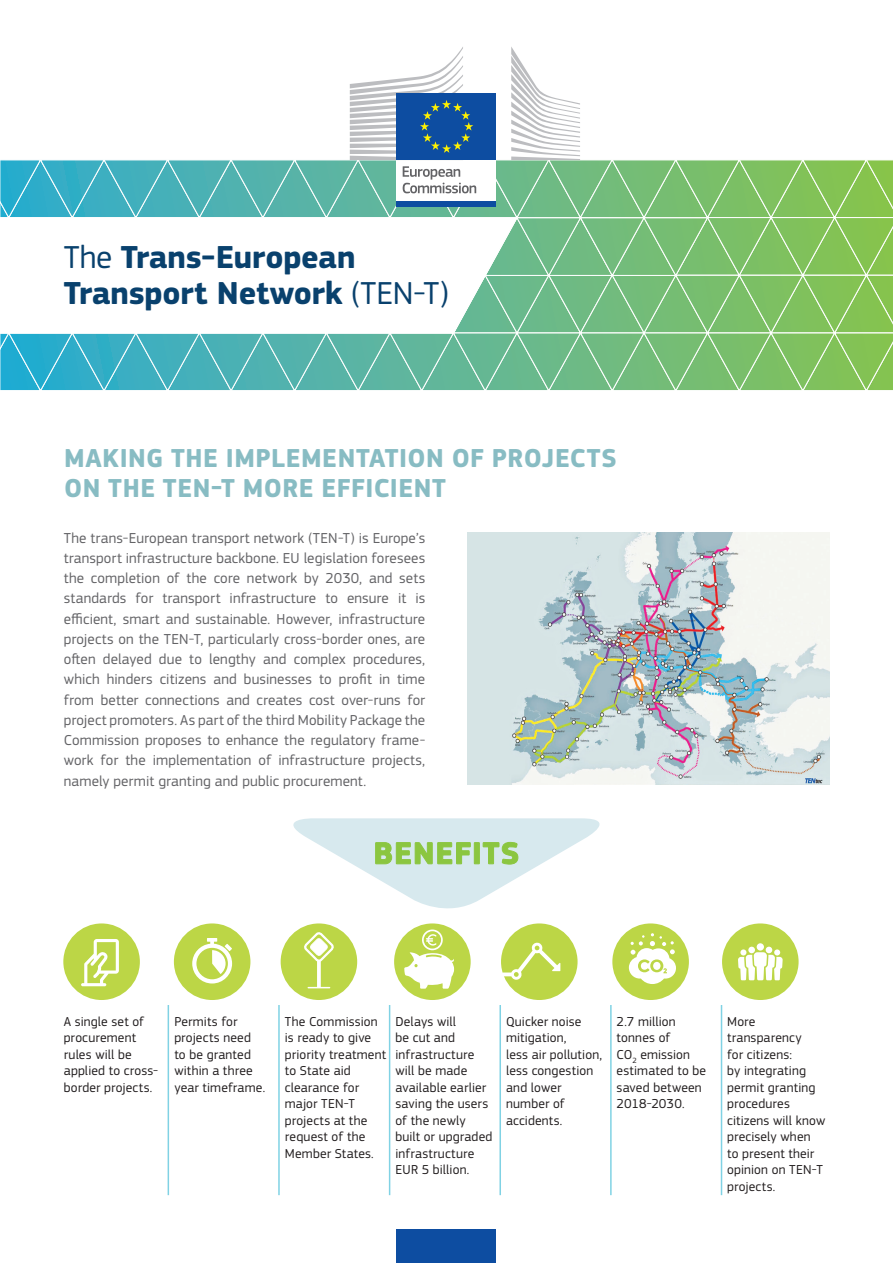
<style>
.page{position:relative;width:893px;height:1263px;background:#fff}
.page>*{position:absolute;margin:0;border:0;box-sizing:border-box;transform-origin:0 0}
.t1{font:700 33px/36px "EC Square Sans Pro";letter-spacing:-.01em;color:#09416d}
.t2{font:700 27px/30px "EC Square Sans Pro";letter-spacing:.02em;color:#88bcc3}
.t3{font:15px/20.2px "EC Square Sans Pro";letter-spacing:.01em;color:#636366;text-align:justify}
.t4{font:13.5px/16.5px "EC Square Sans Pro";letter-spacing:.015em;color:#231f20}
.s1{font-weight:400}
</style>
<div class="page">
<svg style="left:63px;top:923px;width:736px;height:77px"></svg>
<svg style="left:293px;top:818px;width:307px;height:91px"></svg>
<hr style="left:278px;top:1005px;width:2px;height:190px;background:#80d2e4">
<hr style="left:168px;top:1005px;width:1px;height:190px;background:#80d2e4">
<hr style="left:389px;top:1005px;width:1px;height:190px;background:#80d2e4">
<hr style="left:499px;top:1005px;width:2px;height:190px;background:#80d2e4">
<hr style="left:610px;top:1005px;width:2px;height:190px;background:#80d2e4">
<hr style="left:721px;top:1005px;width:1px;height:190px;background:#80d2e4">
<img style="left:468px;top:533px;width:361px;height:251px">
<svg style="left:317px;top:965px;width:4px;height:22px"></svg>
<svg style="left:303px;top:931px;width:32px;height:34px"></svg>
<svg style="left:308px;top:987px;width:22px;height:1px"></svg>
<svg style="left:629px;top:933px;width:47px;height:51px"></svg>
<svg style="left:192px;top:938px;width:40px;height:45px"></svg>
<svg style="left:404px;top:929px;width:50px;height:60px"></svg>
<svg style="left:501px;top:942px;width:59px;height:38px"></svg>
<div style="left:757px;top:943px;width:7px;height:7px;background:#fff;border-radius:50%"></div>
<svg style="left:738px;top:947px;width:45px;height:33px"></svg>
<svg style="left:81px;top:939px;width:38px;height:47px"></svg>
<div style="left:397px;top:1229px;width:99px;height:34px;background:#0d4da1"></div>
<svg style="left:0;top:47px;width:893px;height:344px"></svg>
<h1 class="t1" style="left:64px;top:240px;width:387px"><span class="s1">The</span> Trans-European<br>Transport Network <span class="s1">(TEN-T)</span></h1>
<h2 class="t2" style="left:64px;top:444px;width:554px">MAKING THE IMPLEMENTATION OF PROJECTS<br>ON THE TEN-T MORE EFFICIENT</h2>
<p class="t3" style="left:64px;top:527px;width:363px">The trans-European transport network (TEN-T) is Europe’s transport infrastructure backbone. EU legislation foresees the completion of the core network by 2030, and sets standards for transport infrastructure to ensure it is efficient, smart and sustainable. However, infrastructure projects on the TEN-T, particularly cross-border ones, are often delayed due to lengthy and complex procedures, which hinders citizens and businesses to profit in time from better connections and creates cost over-runs for project promoters. As part of the third Mobility Package the Commission proposes to enhance the regulatory frame&shy;work for the implementation of infrastructure projects, namely permit granting and public procurement.</p>
<p class="t4" style="left:64px;top:1013px;width:96px">A single set of procurement rules will be applied to cross&shy;border projects.</p>
<p class="t4" style="left:174px;top:1013px;width:92px">Permits for projects need to be granted within a three year timeframe.</p>
<p class="t4" style="left:285px;top:1013px;width:103px">The Commission is ready to give priority treatment to State aid clearance for major TEN-T projects at the request of the<br>Member States.</p>
<p class="t4" style="left:395px;top:1013px;width:98px">Delays will<br>be cut and infrastructure will be made available earlier saving the users of the newly built or upgraded infrastructure<br>EUR 5 billion.</p>
<p class="t4" style="left:506px;top:1013px;width:98px">Quicker noise mitigation,<br>less air pollution, less congestion and lower number of accidents.</p>
<p class="t4" style="left:617px;top:1013px;width:91px">2.7 million tonnes of<br>CO<sub>2</sub> emission estimated to be saved between<br>2018-2030.</p>
<p class="t4" style="left:727px;top:1013px;width:100px">More transparency<br>for citizens:<br>by integrating permit granting procedures citizens will know precisely when to present their opinion on TEN-T projects.</p>
</div>
